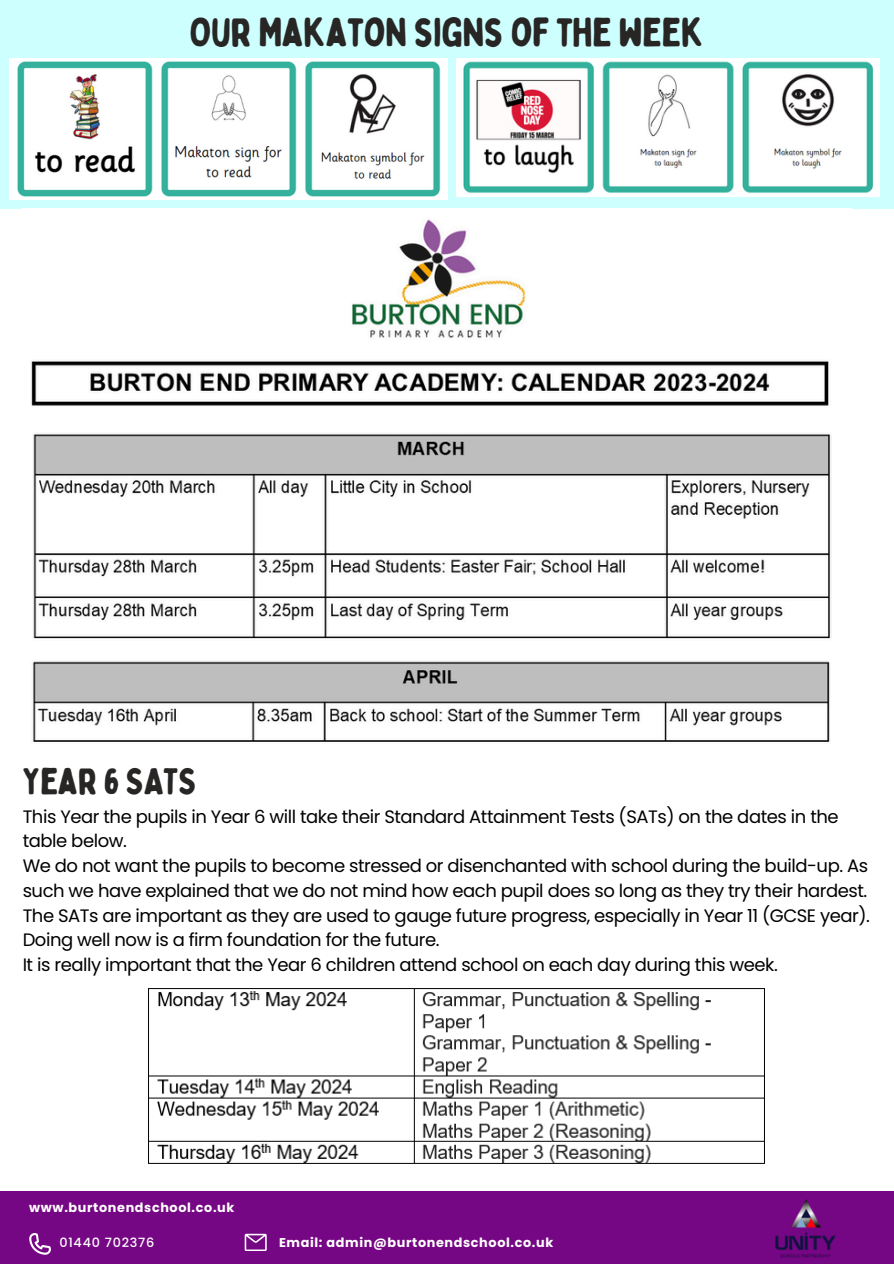
<style>
.page{position:relative;width:894px;height:1264px;background:#fff}
.page>*{position:absolute;margin:0;border:0;box-sizing:border-box;transform-origin:0 0}
.t1{font:40.2px "Bobby Jones Soft";letter-spacing:-.025em;color:#282625}
.t2{font:37.2px "Bobby Jones Soft";letter-spacing:-.025em;color:#282625}
.t3{font:18px/24.8px "Poppins";letter-spacing:-.025em;color:#000}
.t4{font:700 12.75px "Poppins";letter-spacing:.05em;color:#fff}
.t5{font:500 12.75px "Poppins";letter-spacing:.06em;color:#fff}
</style>
<div class="page">
<div style="left:0;top:0;width:893px;height:208px;background:#cdfffe"></div>
<div style="left:0;top:1190px;width:893px;height:73px;background:#760784"></div>
<svg style="left:29px;top:1233px;width:22px;height:21px"></svg>
<svg style="left:244px;top:1233px;width:23px;height:17px"></svg>
<img style="left:775px;top:1199px;width:61px;height:59px">
<img style="left:9px;top:58px;width:438px;height:141px">
<img style="left:457px;top:58px;width:421px;height:139px">
<img style="left:31px;top:219px;width:800px;height:523px">
<img style="left:148px;top:988px;width:617px;height:176px">
<p class="t1" style="left:189px;top:7px;width:517px">OUR MAKATON SIGNS OF THE WEEK</p>
<p class="t2" style="left:23px;top:758px;width:176px">YEAR 6 SATS</p>
<p class="t3" style="left:23px;top:803px;width:848px">This Year the pupils in Year 6 will take their Standard Attainment Tests (SATs) on the dates in the table below.<br>We do not want the pupils to become stressed or disenchanted with school during the build-up. As such we have explained that we do not mind how each pupil does so long as they try their hardest.<br>The SATs are important as they are used to gauge future progress, especially in Year 11 (GCSE year).<br>Doing well now is a firm foundation for the future.<br>It is really important that the Year 6 children attend school on each day during this week.</p>
<p class="t4" style="left:29px;top:1198px;width:207px">www.burtonendschool.co.uk</p>
<p class="t5" style="left:59px;top:1233px;width:96px">01440 702376</p>
<h1 class="t4" style="left:279px;top:1233px;width:276px">Email: admin@burtonendschool.co.uk</h1>
</div>
